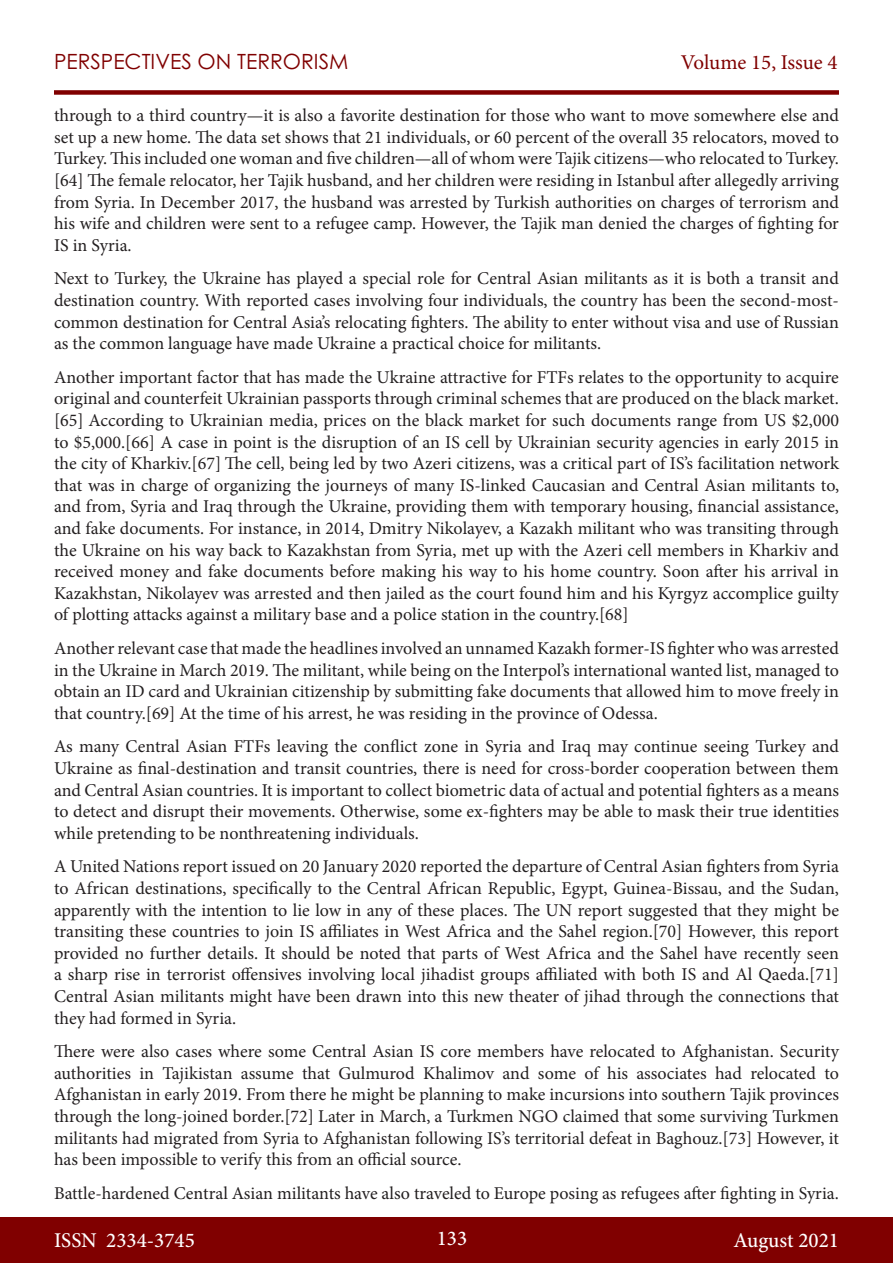
<style>
.page{position:relative;width:893px;height:1263px;background:#fff}
.page>*{position:absolute;margin:0;border:0;box-sizing:border-box;transform-origin:0 0}
.t1{font:500 21px "Minion Pro";color:#fff}
.t2{font:21px "Century Gothic Pro";color:#800000}
.t3{font:21px "Minion Pro";letter-spacing:-.005em;color:#800000}
.t4{font:18px/21.6px "Minion Pro";color:#231f20;text-align:justify}
</style>
<div class="page">
<div style="left:0;top:1217px;width:893px;height:46px;background:#800000"></div>
<div style="left:54px;top:90px;width:785px;height:5px;background:#800000"></div>
<p class="t2" style="left:54px;top:49px;width:296px">PERSPECTIVES ON TERRORISM</p>
<p class="t3" style="left:681px;top:48px;width:158px">Volume 15, Issue 4</p>
<p class="t4" style="left:54px;top:105px;width:786px">through to a third country—it is also a favorite destination for those who want to move somewhere else and set up a new home. The data set shows that 21 individuals, or 60 percent of the overall 35 relocators, moved to Turkey. This included one woman and five children—all of whom were Tajik citizens—who relocated to Turkey. [64] The female relocator, her Tajik husband, and her children were residing in Istanbul after allegedly arriving from Syria. In December 2017, the husband was arrested by Turkish authorities on charges of terrorism and his wife and children were sent to a refugee camp. However, the Tajik man denied the charges of fighting for IS in Syria.</p>
<p class="t4" style="left:54px;top:268px;width:786px">Next to Turkey, the Ukraine has played a special role for Central Asian militants as it is both a transit and destination country. With reported cases involving four individuals, the country has been the second-most&shy;common destination for Central Asia’s relocating fighters. The ability to enter without visa and use of Russian as the common language have made Ukraine a practical choice for militants.</p>
<p class="t4" style="left:54px;top:366px;width:787px">Another important factor that has made the Ukraine attractive for FTFs relates to the opportunity to acquire original and counterfeit Ukrainian passports through criminal schemes that are produced on the black market. [65] According to Ukrainian media, prices on the black market for such documents range from US $2,000 to $5,000.[66] A case in point is the disruption of an IS cell by Ukrainian security agencies in early 2015 in the city of Kharkiv.[67] The cell, being led by two Azeri citizens, was a critical part of IS’s facilitation network that was in charge of organizing the journeys of many IS-linked Caucasian and Central Asian militants to, and from, Syria and Iraq through the Ukraine, providing them with temporary housing, financial assistance, and fake documents. For instance, in 2014, Dmitry Nikolayev, a Kazakh militant who was transiting through the Ukraine on his way back to Kazakhstan from Syria, met up with the Azeri cell members in Kharkiv and received money and fake documents before making his way to his home country. Soon after his arrival in Kazakhstan, Nikolayev was arrested and then jailed as the court found him and his Kyrgyz accomplice guilty of plotting attacks against a military base and a police station in the country.[68]</p>
<p class="t4" style="left:54px;top:637px;width:786px">Another relevant case that made the headlines involved an unnamed Kazakh former-IS fighter who was arrested in the Ukraine in March 2019. The militant, while being on the Interpol’s international wanted list, managed to obtain an ID card and Ukrainian citizenship by submitting fake documents that allowed him to move freely in that country.[69] At the time of his arrest, he was residing in the province of Odessa.</p>
<p class="t4" style="left:54px;top:736px;width:787px">As many Central Asian FTFs leaving the conflict zone in Syria and Iraq may continue seeing Turkey and Ukraine as final-destination and transit countries, there is need for cross-border cooperation between them and Central Asian countries. It is important to collect biometric data of actual and potential fighters as a means to detect and disrupt their movements. Otherwise, some ex-fighters may be able to mask their true identities while pretending to be nonthreatening individuals.</p>
<p class="t4" style="left:54px;top:856px;width:787px">A United Nations report issued on 20 January 2020 reported the departure of Central Asian fighters from Syria to African destinations, specifically to the Central African Republic, Egypt, Guinea-Bissau, and the Sudan, apparently with the intention to lie low in any of these places. The UN report suggested that they might be transiting these countries to join IS affiliates in West Africa and the Sahel region.[70] However, this report provided no further details. It should be noted that parts of West Africa and the Sahel have recently seen a sharp rise in terrorist offensives involving local jihadist groups affiliated with both IS and Al Qaeda.[71] Central Asian militants might have been drawn into this new theater of jihad through the connections that they had formed in Syria.</p>
<p class="t4" style="left:54px;top:1041px;width:787px">There were also cases where some Central Asian IS core members have relocated to Afghanistan. Security authorities in Tajikistan assume that Gulmurod Khalimov and some of his associates had relocated to Afghanistan in early 2019. From there he might be planning to make incursions into southern Tajik provinces through the long-joined border.[72] Later in March, a Turkmen NGO claimed that some surviving Turkmen militants had migrated from Syria to Afghanistan following IS’s territorial defeat in Baghouz.[73] However, it has been impossible to verify this from an official source.</p>
<p class="t4" style="left:54px;top:1182px;width:786px">Battle-hardened Central Asian militants have also traveled to Europe posing as refugees after fighting in Syria.</p>
<p class="t1" style="left:54px;top:1226px;width:142px">ISSN 2334-3745</p>
<p class="t1" style="left:437px;top:1224px;width:32px">133</p>
<p class="t1" style="left:733px;top:1226px;width:107px">August 2021</p>
</div>
